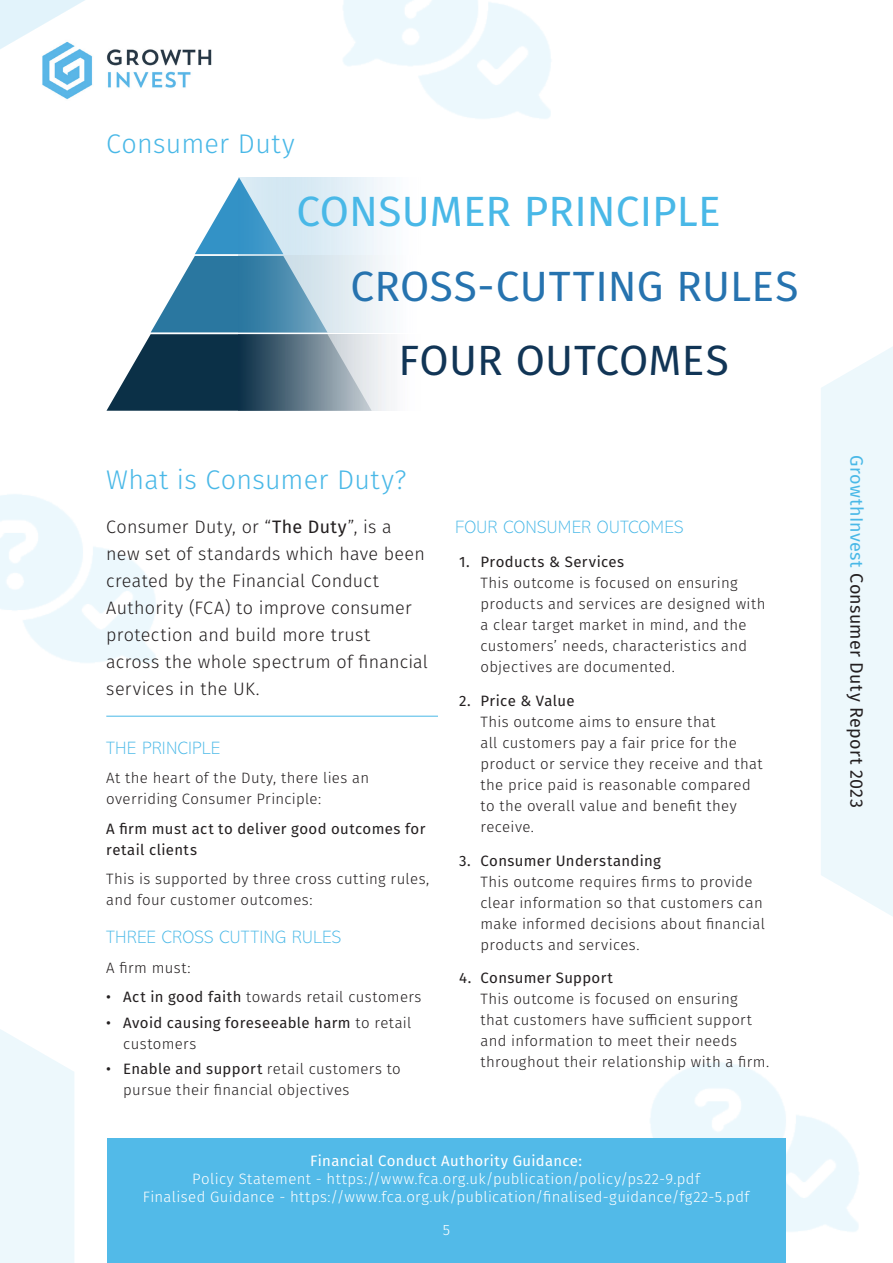
<style>
.page{position:relative;width:893px;height:1263px;background:#fff}
.page>*{position:absolute;margin:0;border:0;box-sizing:border-box;transform-origin:0 0}
.Pyramid_Graphic_Text{font:42.3px "Fira Sans";letter-spacing:.01em;color:#2673af}
.Pyramid_Graphic_Text-2{font:42.3px "Fira Sans";letter-spacing:.005em;color:#49b8e7}
.Pyramid_Graphic_Text-3{font:42.3px "Fira Sans";letter-spacing:.005em;color:#113556}
.Pre-Section_SubHeader_Blue_CAPS{font:300 27px "Fira Sans";letter-spacing:.01em;color:#49b8e7}
.Section_Header{font:300 27px "Fira Sans";letter-spacing:.015em;color:#49b8e7}
.Pre_Section_Header_Large_Intro_Paragraph{font:300 18px/27px "Fira Sans";letter-spacing:.015em;color:#231f20}
.Pre-Section_SubHeader_Blue_CAPS-2{font:200 18px "Abadi MT Std";letter-spacing:.015em;color:#49b8e7}
.t1{font:18px "Fira Sans";letter-spacing:.015em;color:#231f20}
.Short_Guide_Paragraph_-_Para{font:300 15px/21px "Fira Sans";letter-spacing:.025em;color:#231f20}
.Callout_Para{font:300 15px/18px "Fira Sans";letter-spacing:.025em;color:#fff;text-align:center}
.Short_Guide_Paragraph_-_Para-2{font:15px/21px "Fira Sans";letter-spacing:.025em;color:#231f20}
.Page_Numbers{font:300 15px "Fira Sans";color:#fff}
.s1{font-weight:400}
.s2{font-weight:300}
.s3{color:#49b8e7}
</style>
<div class="page">
<svg style="left:821px;top:347px;width:72px;height:569px;background:#eef8fc"></svg>
<svg style="left:0;top:1029px;width:74px;height:234px;background:#eef8fc"></svg>
<div style="left:107px;top:1138px;width:679px;height:125px;background:#52bae8"></div>
<hr style="left:106px;top:716px;width:332px;height:1px;background:#49b8e7">
<svg style="left:0;top:0;width:372px;height:411px"></svg>
<img style="left:239px;top:334px;width:150px;height:77px">
<img style="left:239px;top:256px;width:146px;height:76px">
<img style="left:239px;top:178px;width:144px;height:76px">
<p class="Section_Header" style="left:106px;top:124px;width:190px">Consumer Duty</p>
<p class="Pyramid_Graphic_Text-2" style="left:296px;top:179px;width:426px">CONSUMER PRINCIPLE</p>
<p class="Pyramid_Graphic_Text" style="left:350px;top:254px;width:450px">CROSS-CUTTING RULES</p>
<p class="Pyramid_Graphic_Text-3" style="left:399px;top:328px;width:332px">FOUR OUTCOMES</p>
<p class="Pre-Section_SubHeader_Blue_CAPS" style="left:106px;top:460px;width:302px">What is Consumer Duty?</p>
<p class="Pre_Section_Header_Large_Intro_Paragraph" style="left:106px;top:513px;width:323px">Consumer Duty, or “<span class="s1">The Duty</span>”, is a new set of standards which have been created by the Financial Conduct<br>Authority (FCA) to improve consumer protection and build more trust<br>across the whole spectrum of financial services in the UK.</p>
<p class="Pre-Section_SubHeader_Blue_CAPS-2" style="left:106px;top:738px;width:116px">THE PRINCIPLE</p>
<p class="Short_Guide_Paragraph_-_Para" style="left:106px;top:767px;width:264px">At the heart of the Duty, there lies an overriding Consumer Principle:</p>
<p class="Short_Guide_Paragraph_-_Para-2" style="left:106px;top:818px;width:321px">A firm must act to deliver good outcomes for retail clients</p>
<p class="Short_Guide_Paragraph_-_Para" style="left:106px;top:868px;width:324px">This is supported by three cross cutting rules, and four customer outcomes:</p>
<p class="Pre-Section_SubHeader_Blue_CAPS-2" style="left:106px;top:927px;width:237px">THREE CROSS CUTTING RULES</p>
<p class="Short_Guide_Paragraph_-_Para" style="left:106px;top:957px;width:86px">A firm must:</p>
<p class="Short_Guide_Paragraph_-_Para" style="left:106px;top:986px;width:317px"><span class="s1">• Act in good faith</span> towards retail customers</p>
<p class="Short_Guide_Paragraph_-_Para-2" style="left:123px;top:1011px;width:290px;text-indent:-17px">• Avoid causing foreseeable harm <span class="s2">to retail customers</span></p>
<p class="Short_Guide_Paragraph_-_Para" style="left:123px;top:1058px;width:279px;text-indent:-17px"><span class="s1">• Enable and support</span> retail customers to pursue their financial objectives</p>
<p class="Pre-Section_SubHeader_Blue_CAPS-2" style="left:455px;top:517px;width:230px">FOUR CONSUMER OUTCOMES</p>
<p class="Short_Guide_Paragraph_-_Para" style="left:480px;top:551px;width:287px;text-indent:-21px"><span class="s1">1. Products &amp; Services<br></span>This outcome is focused on ensuring products and services are designed with a clear target market in mind, and the customers’ needs, characteristics and objectives are documented.</p>
<p class="Short_Guide_Paragraph_-_Para" style="left:480px;top:690px;width:284px;text-indent:-21px"><span class="s1">2. Price &amp; Value<br></span>This outcome aims to ensure that<br>all customers pay a fair price for the product or service they receive and that the price paid is reasonable compared to the overall value and benefit they receive.</p>
<p class="Short_Guide_Paragraph_-_Para" style="left:480px;top:850px;width:286px;text-indent:-21px"><span class="s1">3. Consumer Understanding<br></span>This outcome requires firms to provide clear information so that customers can make informed decisions about financial products and services.</p>
<p class="Short_Guide_Paragraph_-_Para" style="left:480px;top:967px;width:290px;text-indent:-21px"><span class="s1">4. Consumer Support<br></span>This outcome is focused on ensuring that customers have sufficient support and information to meet their needs throughout their relationship with a firm.</p>
<p class="Callout_Para" style="left:143px;top:1151px;width:608px"><span class="s1">Financial Conduct Authority Guidance:<br></span>Policy Statement - https://www.fca.org.uk/publication/policy/ps22-9.pdf<br>Finalised Guidance - https://www.fca.org.uk/publication/finalised-guidance/fg22-5.pdf</p>
<p class="Page_Numbers" style="left:443px;top:1218px;width:9px">5</p>
<p class="t1" style="left:870px;top:455px;width:354px;rotate:90deg"><span class="s3">GrowthInvest</span> Consumer Duty Report 2023</p>
</div>
